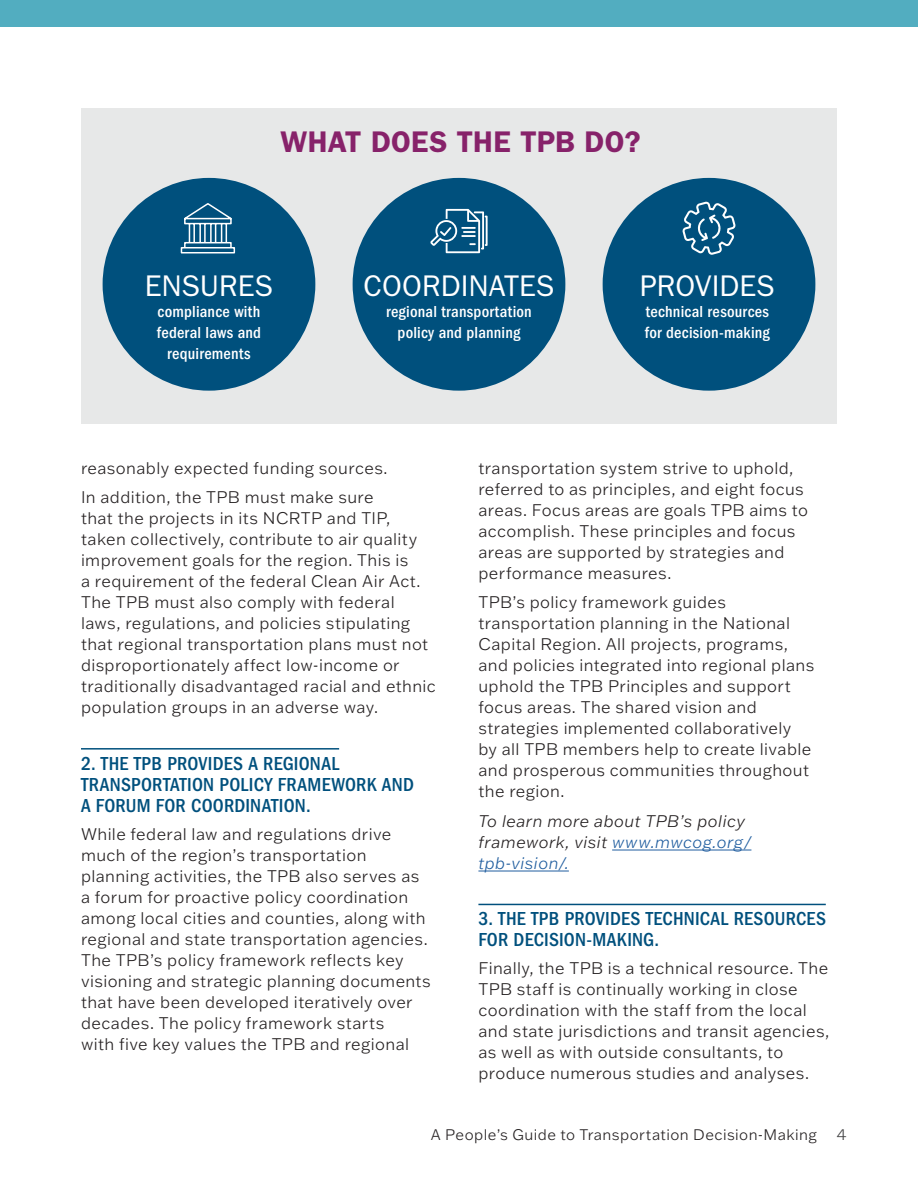
<style>
.page{position:relative;width:918px;height:1188px;background:#fff}
.page>*{position:absolute;margin:0;border:0;box-sizing:border-box;transform-origin:0 0}
.H3_lc{font:30px "ITC Franklin Gothic Std";color:#fff}
.t1{font:600 30px "ITC Franklin Gothic Std";letter-spacing:.01em;color:#87226a}
.t2{font:500 condensed 19.5px/21px "ITC Franklin Gothic Std";letter-spacing:.01em;color:#00507d}
.text{font:300 16.5px/21px "Franklin Gothic ATF";letter-spacing:.025em;color:#231f20}
.H3_lc-2{font:500 condensed 16.5px/21px "ITC Franklin Gothic Std";letter-spacing:.015em;color:#fff;text-align:center}
.text-2{font:italic 300 16.5px/21px "Franklin Gothic ATF";letter-spacing:.025em;color:#231f20}
.t3{font:300 15px "Franklin Gothic ATF";letter-spacing:.03em;color:#231f20}
.t4{font:300 15px "Franklin Gothic ATF";color:#414142}
.s1{color:#215e9f}
</style>
<div class="page">
<div style="left:0;top:0;width:918px;height:27px;background:#52adc0"></div>
<hr style="left:81px;top:748px;width:258px;height:2px;background:#00507d">
<div style="left:81px;top:108px;width:756px;height:315px;background:#e7e8e8"></div>
<div style="left:103px;top:178px;width:212px;height:213px;background:#00507d;border-radius:50%"></div>
<div style="left:353px;top:178px;width:212px;height:213px;background:#00507d;border-radius:50%"></div>
<div style="left:603px;top:178px;width:212px;height:213px;background:#00507d;border-radius:50%"></div>
<svg style="left:430px;top:209px;width:58px;height:44px"></svg>
<svg style="left:682px;top:201px;width:54px;height:54px"></svg>
<svg style="left:180px;top:203px;width:56px;height:51px"></svg>
<hr style="left:612px;top:850px;width:139px;height:1px;background:#215e9f">
<hr style="left:478px;top:871px;width:91px;height:1px;background:#215e9f">
<hr style="left:478px;top:904px;width:348px;height:1px;background:#00507d">
<h2 class="t1" style="left:280px;top:124px;width:362px">WHAT DOES THE TPB DO?</h2>
<p class="H3_lc" style="left:145px;top:269px;width:130px">ENSURES</p>
<p class="H3_lc-2" style="left:157px;top:301px;width:106px">compliance with federal laws and requirements</p>
<p class="H3_lc" style="left:364px;top:269px;width:192px">COORDINATES</p>
<p class="H3_lc-2" style="left:386px;top:301px;width:147px">regional transportation policy and planning</p>
<p class="H3_lc" style="left:640px;top:269px;width:136px">PROVIDES</p>
<p class="H3_lc-2" style="left:645px;top:301px;width:126px;text-align:left">technical resources for decision-making</p>
<p class="text" style="left:81px;top:457px;width:308px">reasonably expected funding sources.</p>
<p class="text" style="left:81px;top:486px;width:356px">In addition, the TPB must make sure<br>that the projects in its NCRTP and TIP, taken collectively, contribute to air quality improvement goals for the region. This is<br>a requirement of the federal Clean Air Act.<br>The TPB must also comply with federal laws, regulations, and policies stipulating that regional transportation plans must not disproportionately affect low-income or traditionally disadvantaged racial and ethnic population groups in an adverse way.</p>
<h3 class="t2" style="left:81px;top:753px;width:335px">2. THE TPB PROVIDES A REGIONAL<br>TRANSPORTATION POLICY FRAMEWORK AND<br>A FORUM FOR COORDINATION.</h3>
<p class="text" style="left:81px;top:823px;width:351px">While federal law and regulations drive much of the region’s transportation planning activities, the TPB also serves as a forum for proactive policy coordination among local cities and counties, along with regional and state transportation agencies.<br>The TPB’s policy framework reflects key visioning and strategic planning documents that have been developed iteratively over decades. The policy framework starts<br>with five key values the TPB and regional</p>
<p class="text" style="left:478px;top:457px;width:331px">transportation system strive to uphold, referred to as principles, and eight focus areas. Focus areas are goals TPB aims to accomplish. These principles and focus areas are supported by strategies and performance measures.</p>
<p class="text" style="left:478px;top:591px;width:337px">TPB’s policy framework guides transportation planning in the National Capital Region. All projects, programs, and policies integrated into regional plans uphold the TPB Principles and support focus areas. The shared vision and strategies implemented collaboratively<br>by all TPB members help to create livable and prosperous communities throughout the region.</p>
<p class="text-2" style="left:478px;top:810px;width:275px">To learn more about TPB’s policy framework, visit <span class="s1">www.mwcog.org/ tpb-vision/.</span></p>
<h3 class="t2" style="left:478px;top:909px;width:349px">3. THE TPB PROVIDES TECHNICAL RESOURCES<br>FOR DECISION-MAKING.</h3>
<p class="text" style="left:478px;top:957px;width:352px">Finally, the TPB is a technical resource. The TPB staff is continually working in close coordination with the staff from the local and state jurisdictions and transit agencies, as well as with outside consultants, to produce numerous studies and analyses.</p>
<p class="t3" style="left:431px;top:1125px;width:387px">A People’s Guide to Transportation Decision-Making</p>
<p class="t4" style="left:837px;top:1125px;width:11px">4</p>
</div>
